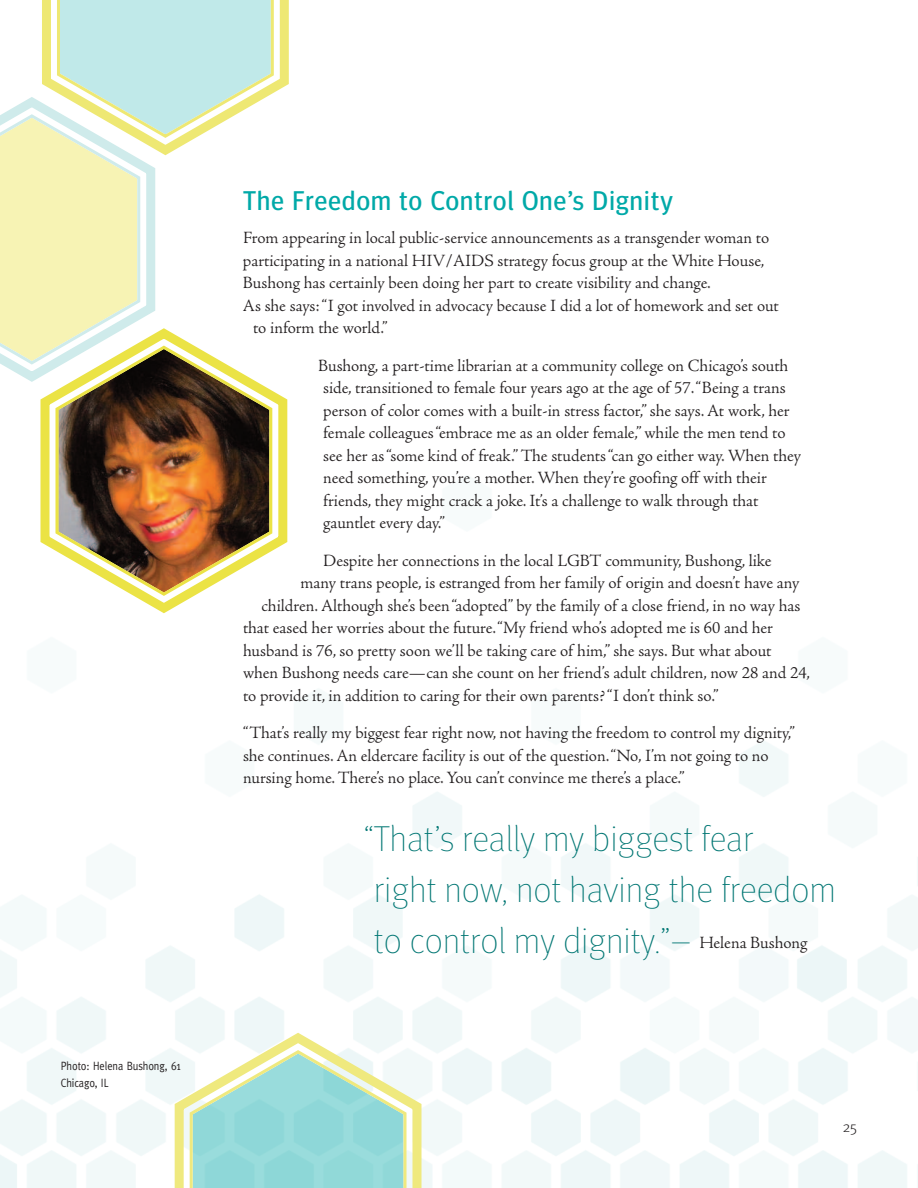
<style>
.page{position:relative;width:918px;height:1188px;background:#fff}
.page>*{position:absolute;margin:0;border:0;box-sizing:border-box;transform-origin:0 0}
.t1{font:100 36px/51px "Meta";color:#007673}
.t2{font:27px "Meta Headline";letter-spacing:.05em;color:#00a9a8}
.t3{font:300 17.25px/22.5px "Adobe Jenson Pro";letter-spacing:-.005em;color:#231f20}
.t4{font:300 15px "Meta";color:#231f20}
.t5{font:12px/16.5px "Meta";letter-spacing:-.01em;color:#231f20;scale:.87 1}
.s1{font-family:"Adobe Jenson Pro";font-weight:300;font-size:17.25px;color:#231f20}
</style>
<div class="page">
<svg style="left:0;top:0;width:289px;height:366px"></svg>
<svg style="left:170px;top:1026px;width:256px;height:162px"></svg>
<svg style="left:36px;top:321px;width:253px;height:293px"></svg>
<img style="left:54px;top:343px;width:220px;height:255px">
<p class="t5" style="left:61px;top:1058px;width:139px">Photo: Helena Bushong, 61<br>Chicago, IL</p>
<h2 class="t2" style="left:243px;top:192px;width:431px">The Freedom to Control One’s Dignity</h2>
<p class="t3" style="left:243px;top:229px;width:528px">From appearing in local public-service announcements as a transgender woman to</p>
<p class="t3" style="left:243px;top:251px;width:523px">participating in a national HIV/AIDS strategy focus group at the White House,</p>
<p class="t3" style="left:243px;top:274px;width:469px">Bushong has certainly been doing her part to create visibility and change.</p>
<p class="t3" style="left:243px;top:296px;width:537px">As she says:“I got involved in advocacy because I did a lot of homework and set out</p>
<p class="t3" style="left:253px;top:319px;width:136px">to inform the world.”</p>
<p class="t3" style="left:323px;top:356px;width:479px;text-indent:-5px">Bushong, a part-time librarian at a community college on Chicago’s south side, transitioned to female four years ago at the age of 57.“Being a trans person of color comes with a built-in stress factor,” she says. At work, her female colleagues“embrace me as an older female,” while the men tend to see her as“some kind of freak.” The students“can go either way. When they need something, you’re a mother. When they’re goofing off with their friends, they might crack a joke. It’s a challenge to walk through that gauntlet every day.”</p>
<p class="t3" style="left:323px;top:551px;width:450px">Despite her connections in the local LGBT community, Bushong, like</p>
<p class="t3" style="left:300px;top:574px;width:501px">many trans people, is estranged from her family of origin and doesn’t have any</p>
<p class="t3" style="left:262px;top:596px;width:541px">children. Although she’s been“adopted” by the family of a close friend, in no way has</p>
<p class="t3" style="left:243px;top:619px;width:532px">that eased her worries about the future.“My friend who’s adopted me is 60 and her</p>
<p class="t3" style="left:243px;top:641px;width:530px">husband is 76, so pretty soon we’ll be taking care of him,” she says. But what about</p>
<p class="t3" style="left:243px;top:664px;width:569px">when Bushong needs care—can she count on her friend’s adult children, now 28 and 24,</p>
<p class="t3" style="left:243px;top:686px;width:477px">to provide it, in addition to caring for their own parents?“I don’t think so.”</p>
<p class="t3" style="left:243px;top:724px;width:554px">“That’s really my biggest fear right now, not having the freedom to control my dignity,” she continues. An eldercare facility is out of the question.“No, I’m not going to no nursing home. There’s no place. You can’t convince me there’s a place.”</p>
<h1 class="t1" style="left:364px;top:816px;width:474px">“That’s really my biggest fear<br>right now, not having the freedom to control my dignity.”– <span class="s1">Helena Bushong</span></h1>
<p class="t4" style="left:843px;top:1122px;width:16px">25</p>
</div>
